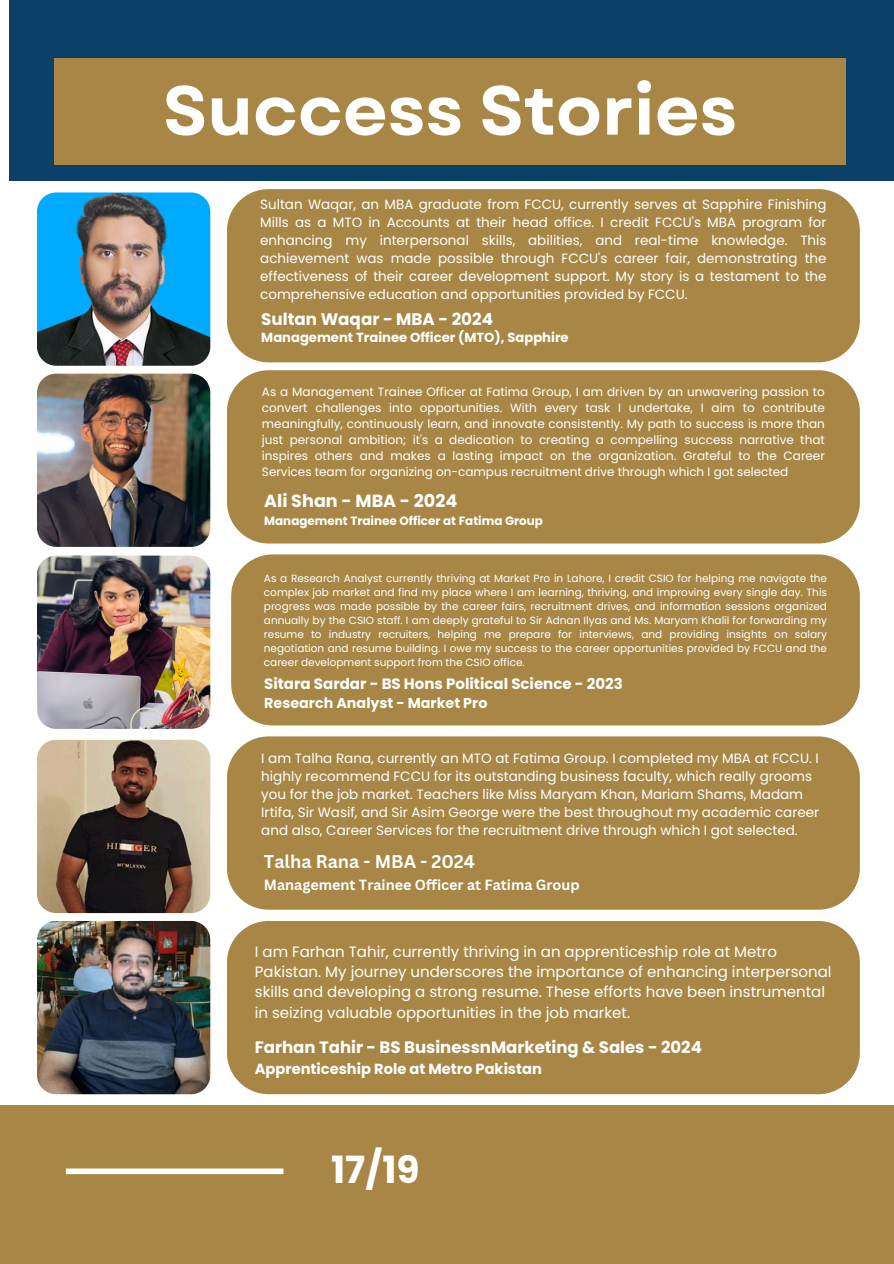
<style>
.page{position:relative;width:894px;height:1264px;background:#fff}
.page>*{position:absolute;margin:0;border:0;box-sizing:border-box;transform-origin:0 0}
.t1{font:700 69px "Garet";color:#fff}
.t2{font:700 37.5px "Poppins";color:#fff}
.t3{font:700 22.65px "Poppins";letter-spacing:-.01em;color:#fff}
.t4{font:700 17.85px "Canva Sans";color:#fff}
.t5{font:700 17.55px "Poppins";color:#fff}
.t6{font:700 16.65px "Poppins";color:#fff}
.t7{font:700 16.5px "Poppins";color:#fff}
.t8{font:15px/20.2px "Poppins";color:#fff}
.t9{font:700 15px "Poppins";color:#fff}
.t10{font:700 14.7px "Poppins";color:#fff}
.t11{font:700 14.25px "Canva Sans";color:#fff}
.t12{font:700 14.25px "Poppins";color:#fff}
.t13{font:13.5px/17.9px "Poppins";color:#fff;text-align:justify}
.t14{font:700 13.2px "Poppins";color:#fff}
.t15{font:12px/16px "Poppins";color:#fff;text-align:justify}
.t16{font:700 12px "Poppins";color:#fff}
.t17{font:10.5px/14px "Poppins";color:#fff;text-align:justify}
</style>
<div class="page">
<div style="left:9px;top:0;width:884px;height:181px;background:#0b4068"></div>
<div style="left:0;top:1104px;width:893px;height:159px;background:#a88746"></div>
<div style="left:55px;top:58px;width:790px;height:107px;background:#a88746"></div>
<div style="left:66px;top:1168px;width:217px;height:6px;background:#fff"></div>
<img style="left:37px;top:192px;width:173px;height:174px;border-radius:19px">
<div style="left:227px;top:189px;width:632px;height:173px;background:#a88746;border-radius:42px"></div>
<img style="left:37px;top:373px;width:173px;height:174px;border-radius:19px">
<div style="left:227px;top:370px;width:632px;height:173px;background:#a88746;border-radius:42px"></div>
<img style="left:37px;top:921px;width:173px;height:173px;border-radius:19px">
<img style="left:37px;top:739px;width:173px;height:174px;border-radius:19px">
<div style="left:227px;top:736px;width:632px;height:173px;background:#a88746;border-radius:42px"></div>
<img style="left:37px;top:555px;width:173px;height:173px;border-radius:19px">
<div style="left:227px;top:921px;width:632px;height:173px;background:#a88746;border-radius:42px"></div>
<div style="left:231px;top:554px;width:628px;height:171px;background:#a88746;border-radius:42px"></div>
<p class="t1" style="left:163px;top:61px;width:575px">Success Stories</p>
<p class="t13" style="left:260px;top:196px;width:567px">Sultan Waqar, an MBA graduate from FCCU, currently serves at Sapphire Finishing Mills as a MTO in Accounts at their head office. I credit FCCU's MBA program for enhancing my interpersonal skills, abilities, and real-time knowledge. This achievement was made possible through FCCU's career fair, demonstrating the effectiveness of their career development support. My story is a testament to the comprehensive education and opportunities provided by FCCU.</p>
<h6 class="t6" style="left:261px;top:307px;width:233px">Sultan Waqar - MBA - 2024</h6>
<h6 class="t14" style="left:261px;top:328px;width:309px">Management Trainee Officer (MTO), Sapphire</h6>
<p class="t15" style="left:262px;top:383px;width:564px">As a Management Trainee Officer at Fatima Group, I am driven by an unwavering passion to convert challenges into opportunities. With every task I undertake, I aim to contribute meaningfully, continuously learn, and innovate consistently. My path to success is more than just personal ambition; it's a dedication to creating a compelling success narrative that inspires others and makes a lasting impact on the organization. Grateful to the Career Services team for organizing on-campus recruitment drive through which I got selected</p>
<h3 class="t5" style="left:264px;top:488px;width:195px">Ali Shan - MBA - 2024</h3>
<h4 class="t16" style="left:264px;top:512px;width:280px">Management Trainee Officer at Fatima Group</h4>
<h4 class="t17" style="left:264px;top:571px;width:564px">As a Research Analyst currently thriving at Market Pro in Lahore, I credit CSIO for helping me navigate the complex job market and find my place where I am learning, thriving, and improving every single day. This progress was made possible by the career fairs, recruitment drives, and information sessions organized annually by the CSIO staff. I am deeply grateful to Sir Adnan Ilyas and Ms. Maryam Khalil for forwarding my resume to industry recruiters, helping me prepare for interviews, and providing insights on salary negotiation and resume building. I owe my success to the career opportunities provided by FCCU and the career development support from the CSIO office.</h4>
<h2 class="t9" style="left:264px;top:673px;width:360px">Sitara Sardar - BS Hons Political Science - 2023</h2>
<h2 class="t12" style="left:264px;top:693px;width:225px">Research Analyst - Market Pro</h2>
<p class="t3" style="left:512px;top:579px;width:290px">Welcome onboard, John!</p>
<h5 class="t13" style="left:261px;top:749px;width:559px;text-align:left">I am Talha Rana, currently an MTO at Fatima Group. I completed my MBA at FCCU. I highly recommend FCCU for its outstanding business faculty, which really grooms you for the job market. Teachers like Miss Maryam Khan, Mariam Shams, Madam Irtifa, Sir Wasif, and Sir Asim George were the best throughout my academic career and also, Career Services for the recruitment drive through which I got selected.</h5>
<p class="t4" style="left:264px;top:849px;width:212px">Talha Rana - MBA - 2024</p>
<p class="t11" style="left:264px;top:874px;width:317px">Management Trainee Officer at Fatima Group</p>
<p class="t8" style="left:255px;top:941px;width:578px">I am Farhan Tahir, currently thriving in an apprenticeship role at Metro Pakistan. My journey underscores the importance of enhancing interpersonal skills and developing a strong resume. These efforts have been instrumental in seizing valuable opportunities in the job market.</p>
<p class="t7" style="left:255px;top:1035px;width:448px">Farhan Tahir - BS BusinessnMarketing &amp; Sales - 2024</p>
<p class="t10" style="left:255px;top:1058px;width:288px">Apprenticeship Role at Metro Pakistan</p>
<p class="t2" style="left:331px;top:1143px;width:90px">17/19</p>
</div>
